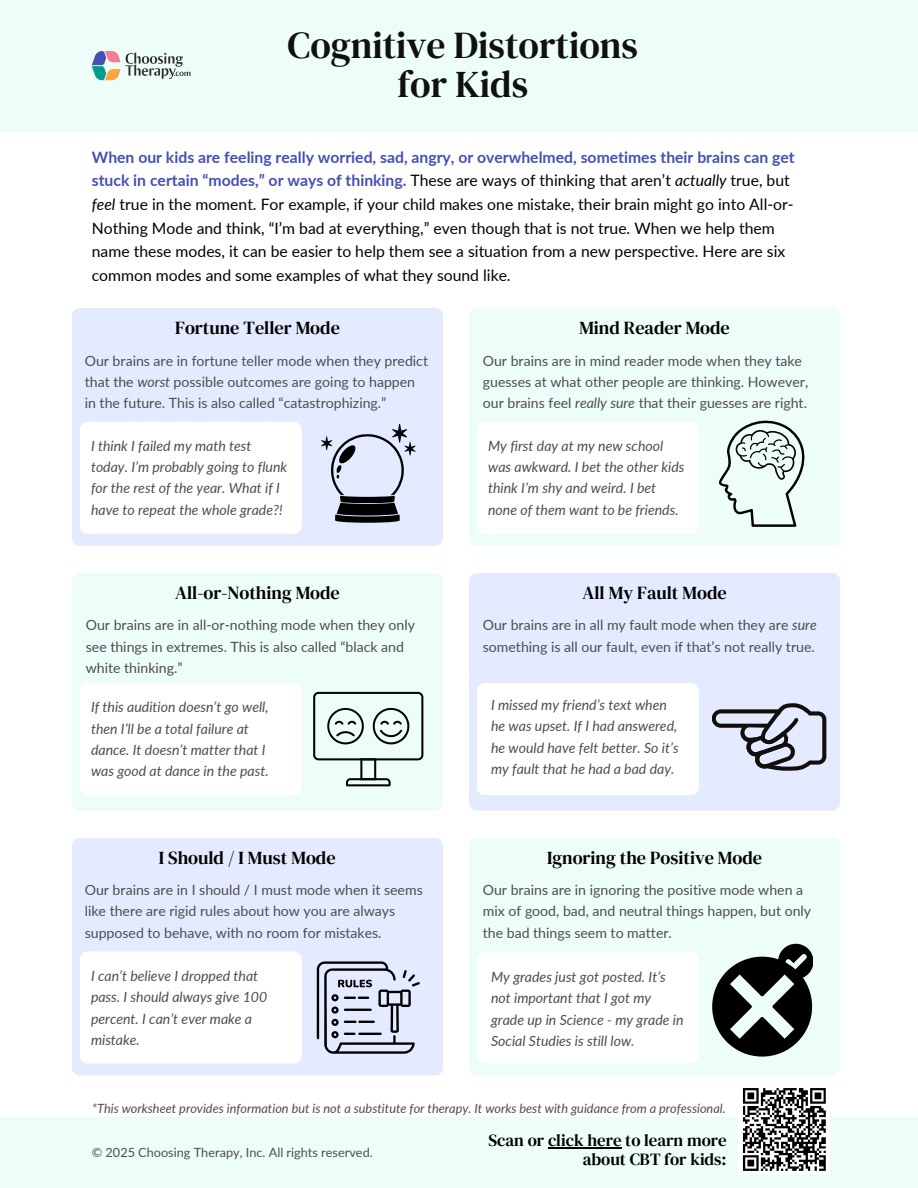
<style>
.page{position:relative;width:918px;height:1188px;background:#fff}
.page>*{position:absolute;margin:0;border:0;box-sizing:border-box;transform-origin:0 0}
.t1{font:37.8px/39.3px "DM Serif Text";color:#101010;text-align:center}
.t2{font:18.3px "DM Serif Text";color:#000}
.t3{font:16.95px/19.2px "DM Serif Text";color:#000;text-align:right}
.t4{font:15.75px/23.7px "Lato";color:#000}
.t5{font:14.1px/21.3px "Lato";color:#4e4d4d}
.t6{font:italic 14.1px/21.3px "Lato";color:#4e4d4d}
.t7{font:italic 12.75px "Lato";color:#4e4d4d}
.t8{font:12.75px "Lato";color:#4e4d4d}
.s1{font-weight:700;color:#4450b4}
.s2{font-style:italic}
</style>
<div class="page">
<div style="left:72px;top:308px;width:371px;height:238px;background:#e4eaff;border-radius:8px"></div>
<div style="left:469px;top:308px;width:371px;height:238px;background:#edfdfa;border-radius:8px"></div>
<div style="left:72px;top:573px;width:371px;height:238px;background:#edfdfa;border-radius:8px"></div>
<div style="left:80px;top:422px;width:222px;height:112px;background:#fff;border-radius:8px"></div>
<div style="left:469px;top:573px;width:371px;height:238px;background:#e4eaff;border-radius:8px"></div>
<div style="left:72px;top:838px;width:371px;height:238px;background:#e4eaff;border-radius:8px"></div>
<div style="left:469px;top:838px;width:371px;height:238px;background:#edfdfa;border-radius:8px"></div>
<div style="left:477px;top:422px;width:222px;height:112px;background:#fff;border-radius:8px"></div>
<div style="left:477px;top:683px;width:222px;height:112px;background:#fff;border-radius:8px"></div>
<div style="left:80px;top:683px;width:222px;height:112px;background:#fff;border-radius:8px"></div>
<div style="left:80px;top:951px;width:222px;height:113px;background:#fff;border-radius:8px"></div>
<div style="left:477px;top:951px;width:222px;height:113px;background:#fff;border-radius:8px"></div>
<svg style="left:718px;top:420px;width:87px;height:107px"></svg>
<svg style="left:712px;top:703px;width:114px;height:68px"></svg>
<svg style="left:321px;top:424px;width:95px;height:99px"></svg>
<svg style="left:317px;top:961px;width:103px;height:93px"></svg>
<svg style="left:313px;top:692px;width:110px;height:94px"></svg>
<svg style="left:712px;top:944px;width:101px;height:113px"></svg>
<div style="left:0;top:0;width:918px;height:131px;background:#edfdfa"></div>
<div style="left:0;top:1118px;width:918px;height:70px;background:#edfdfa"></div>
<div style="left:738px;top:1084px;width:92px;height:91px;background:#fff"></div>
<svg style="left:743px;top:1088px;width:83px;height:83px"></svg>
<hr style="left:548px;top:1147px;width:74px;height:1px;background:#000">
<svg style="left:92px;top:51px;width:98px;height:29px"></svg>
<h2 class="t1" style="left:288px;top:25px;width:352px">Cognitive Distortions for Kids</h2>
<p class="t4" style="left:92px;top:145px;width:704px"><span class="s1">When our kids are feeling really worried, sad, angry, or overwhelmed, sometimes their brains can get stuck in certain “modes,” or ways of thinking.</span> These are ways of thinking that aren’t <span class="s2">actually</span> true, but <span class="s2">feel</span> true in the moment. For example, if your child makes one mistake, their brain might go into All-or-Nothing Mode and think, “I’m bad at everything,” even though that is not true. When we help them name these modes, it can be easier to help them see a situation from a new perspective. Here are six common modes and some examples of what they sound like.</p>
<h1 class="t2" style="left:175px;top:315px;width:166px">Fortune Teller Mode</h1>
<h3 class="t2" style="left:579px;top:315px;width:152px">Mind Reader Mode</h3>
<h2 class="t5" style="left:85px;top:350px;width:345px">Our brains are in fortune teller mode when they predict that the <span class="s2">worst</span> possible outcomes are going to happen in the future. This is also called “catastrophizing.”</h2>
<h4 class="t5" style="left:483px;top:350px;width:327px">Our brains are in mind reader mode when they take guesses at what other people are thinking. However, our brains feel <span class="s2">really sure</span> that their guesses are right.</h4>
<h4 class="t6" style="left:91px;top:435px;width:198px">I think I failed my math test today. I’m probably going to flunk for the rest of the year. What if I have to repeat the whole grade?!</h4>
<p class="t6" style="left:488px;top:435px;width:198px">My first day at my new school was awkward. I bet the other kids think I’m shy and weird. I bet none of them want to be friends.</p>
<h2 class="t2" style="left:175px;top:580px;width:166px">All-or-Nothing Mode</h2>
<h4 class="t2" style="left:583px;top:580px;width:146px">All My Fault Mode</h4>
<h4 class="t5" style="left:86px;top:614px;width:331px">Our brains are in all-or-nothing mode when they only see things in extremes. This is also called “black and white thinking.”</h4>
<p class="t5" style="left:483px;top:614px;width:335px">Our brains are in all my fault mode when they are <span class="s2">sure </span>something is all our fault, even if that’s not really true.</p>
<h4 class="t6" style="left:91px;top:696px;width:179px">If this audition doesn’t go well, then I’ll be a total failure at dance. It doesn’t matter that I was good at dance in the past.</h4>
<h2 class="t6" style="left:491px;top:694px;width:189px">I missed my friend’s text when he was upset. If I had answered, he would have felt better. So it’s my fault that he had a bad day.</h2>
<h4 class="t2" style="left:159px;top:845px;width:178px">I Should / I Must Mode</h4>
<p class="t2" style="left:547px;top:845px;width:217px">Ignoring the Positive Mode</p>
<h2 class="t5" style="left:85px;top:879px;width:340px">Our brains are in I should / I must mode when it seems like there are rigid rules about how you are always supposed to behave, with no room for mistakes.</h2>
<h4 class="t5" style="left:483px;top:879px;width:330px">Our brains are in ignoring the positive mode when a mix of good, bad, and neutral things happen, but only the bad things seem to matter.</h4>
<h4 class="t6" style="left:91px;top:965px;width:178px">I can’t believe I dropped that pass. I should always give 100 percent. I can’t ever make a mistake.</h4>
<p class="t6" style="left:491px;top:966px;width:194px">My grades just got posted. It’s not important that I got my grade up in Science - my grade in<br>Social Studies is still low.</p>
<h4 class="t7" style="left:92px;top:1101px;width:635px">*This worksheet provides information but is not a substitute for therapy. It works best with guidance from a professional.</h4>
<p class="t3" style="left:489px;top:1130px;width:240px">Scan or click here to learn more about CBT for kids:</p>
<h4 class="t8" style="left:92px;top:1145px;width:283px">© 2025 Choosing Therapy, Inc. All rights reserved.</h4>
</div>
